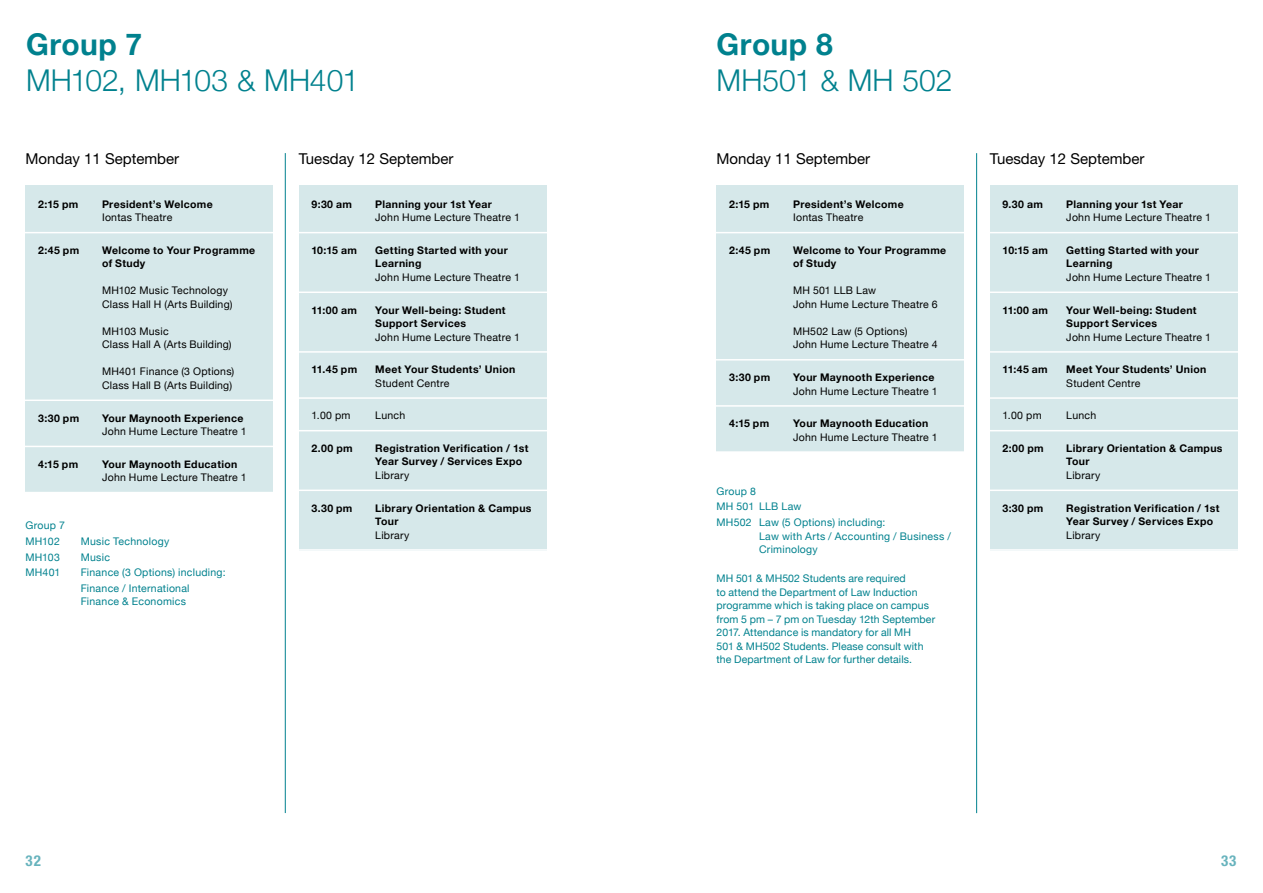
<style>
.page{position:relative;width:1263px;height:893px;background:#fff}
.page>*{position:absolute;margin:0;border:0;box-sizing:border-box;transform-origin:0 0}
.t1{font:300 30px "Helvetica Neue";color:#00818e}
.t2{font:700 30px "Helvetica Neue";letter-spacing:.015em;color:#00818e}
.t3{font:15px "Helvetica Neue LT Std";color:#000}
.t4{font:700 condensed 15px "Helvetica Neue LT Std";color:#67b3bd}
.t5{font:700 10.5px/13.5px "Helvetica Neue";letter-spacing:.03em;color:#000}
.t6{font:10.5px/13.5px "Helvetica Neue";letter-spacing:.025em;color:#000}
.t7{font:10.5px/13.5px "Helvetica Neue";letter-spacing:.015em;color:#00818e}
</style>
<div class="page">
<hr style="left:285px;top:153px;width:1px;height:660px;background:#00818e">
<div style="left:299px;top:185px;width:247px;height:365px;background:#d6e8ea"></div>
<hr style="left:294px;top:232px;width:257px;height:1px;background:#fff">
<hr style="left:294px;top:292px;width:257px;height:1px;background:#fff">
<hr style="left:294px;top:351px;width:257px;height:2px;background:#fff">
<hr style="left:294px;top:397px;width:257px;height:2px;background:#fff">
<hr style="left:294px;top:430px;width:257px;height:1px;background:#fff">
<hr style="left:294px;top:490px;width:257px;height:1px;background:#fff">
<hr style="left:294px;top:549px;width:257px;height:2px;background:#fff">
<div style="left:26px;top:185px;width:247px;height:307px;background:#d6e8ea"></div>
<hr style="left:21px;top:232px;width:256px;height:1px;background:#fff">
<hr style="left:21px;top:400px;width:256px;height:1px;background:#fff">
<hr style="left:21px;top:446px;width:256px;height:1px;background:#fff">
<hr style="left:976px;top:153px;width:1px;height:660px;background:#00818e">
<div style="left:990px;top:185px;width:247px;height:365px;background:#d6e8ea"></div>
<hr style="left:985px;top:232px;width:257px;height:1px;background:#fff">
<hr style="left:985px;top:292px;width:257px;height:1px;background:#fff">
<hr style="left:985px;top:351px;width:257px;height:2px;background:#fff">
<hr style="left:985px;top:397px;width:257px;height:2px;background:#fff">
<hr style="left:985px;top:430px;width:257px;height:1px;background:#fff">
<hr style="left:985px;top:490px;width:257px;height:1px;background:#fff">
<hr style="left:985px;top:549px;width:257px;height:2px;background:#fff">
<div style="left:716px;top:185px;width:248px;height:267px;background:#d6e8ea"></div>
<hr style="left:712px;top:232px;width:256px;height:1px;background:#fff">
<hr style="left:712px;top:359px;width:256px;height:2px;background:#fff">
<hr style="left:712px;top:405px;width:256px;height:2px;background:#fff">
<hr style="left:712px;top:451px;width:256px;height:2px;background:#fff">
<h1 class="t2" style="left:26px;top:21px;width:118px">Group 7</h1>
<h1 class="t1" style="left:26px;top:56px;width:334px">MH102, MH103 &amp; MH401</h1>
<h2 class="t3" style="left:26px;top:150px;width:155px">Monday 11 September</h2>
<h2 class="t3" style="left:299px;top:150px;width:156px">Tuesday 12 September</h2>
<p class="t5" style="left:311px;top:198px;width:42px">9:30 am</p>
<p class="t5" style="left:375px;top:198px;width:118px">Planning your 1st Year</p>
<p class="t6" style="left:375px;top:211px;width:146px">John Hume Lecture Theatre 1</p>
<p class="t5" style="left:311px;top:244px;width:47px">10:15 am</p>
<p class="t5" style="left:375px;top:244px;width:134px">Getting Started with your<br>Learning</p>
<p class="t6" style="left:375px;top:271px;width:146px">John Hume Lecture Theatre 1</p>
<p class="t5" style="left:311px;top:303px;width:47px">11:00 am</p>
<p class="t5" style="left:375px;top:303px;width:132px">Your Well-being: Student<br>Support Services</p>
<p class="t6" style="left:375px;top:331px;width:146px">John Hume Lecture Theatre 1</p>
<p class="t5" style="left:311px;top:363px;width:47px">11.45 pm</p>
<p class="t5" style="left:375px;top:363px;width:142px">Meet Your Students’ Union</p>
<p class="t6" style="left:375px;top:377px;width:76px">Student Centre</p>
<p class="t6" style="left:311px;top:409px;width:41px">1.00 pm</p>
<p class="t6" style="left:375px;top:409px;width:32px">Lunch</p>
<p class="t5" style="left:311px;top:442px;width:43px">2.00 pm</p>
<p class="t5" style="left:375px;top:442px;width:155px">Registration Verification / 1st<br>Year Survey / Services Expo</p>
<p class="t6" style="left:375px;top:469px;width:36px">Library</p>
<p class="t5" style="left:311px;top:501px;width:43px">3.30 pm</p>
<p class="t5" style="left:375px;top:501px;width:158px">Library Orientation &amp; Campus<br>Tour</p>
<p class="t6" style="left:375px;top:529px;width:36px">Library</p>
<p class="t5" style="left:38px;top:198px;width:42px">2:15 pm</p>
<p class="t5" style="left:102px;top:198px;width:112px">President’s Welcome</p>
<p class="t6" style="left:102px;top:211px;width:72px">Iontas Theatre</p>
<p class="t5" style="left:38px;top:244px;width:42px">2:45 pm</p>
<p class="t5" style="left:102px;top:244px;width:155px">Welcome to Your Programme of Study</p>
<p class="t6" style="left:102px;top:285px;width:132px">MH102 Music Technology<br>Class Hall H (Arts Building)</p>
<p class="t6" style="left:102px;top:325px;width:131px">MH103 Music<br>Class Hall A (Arts Building)</p>
<p class="t6" style="left:102px;top:366px;width:134px">MH401 Finance (3 Options)<br>Class Hall B (Arts Building)</p>
<p class="t5" style="left:38px;top:411px;width:42px">3:30 pm</p>
<p class="t5" style="left:102px;top:411px;width:143px">Your Maynooth Experience</p>
<p class="t6" style="left:102px;top:425px;width:146px">John Hume Lecture Theatre 1</p>
<p class="t5" style="left:38px;top:457px;width:41px">4:15 pm</p>
<p class="t5" style="left:102px;top:457px;width:137px">Your Maynooth Education</p>
<p class="t6" style="left:102px;top:471px;width:146px">John Hume Lecture Theatre 1</p>
<p class="t7" style="left:26px;top:518px;width:41px;line-height:15.6px">Group 7<br>MH102</p>
<p class="t7" style="left:81px;top:535px;width:90px">Music Technology</p>
<p class="t7" style="left:26px;top:551px;width:36px">MH103</p>
<p class="t7" style="left:81px;top:551px;width:31px">Music</p>
<p class="t7" style="left:26px;top:566px;width:36px">MH401</p>
<p class="t7" style="left:81px;top:565px;width:146px;line-height:15.6px">Finance (3 Options) including:<br>Finance / International</p>
<p class="t7" style="left:81px;top:596px;width:107px">Finance &amp; Economics</p>
<h1 class="t2" style="left:716px;top:21px;width:118px">Group 8</h1>
<h1 class="t1" style="left:716px;top:56px;width:238px">MH501 &amp; MH 502</h1>
<h2 class="t3" style="left:716px;top:150px;width:155px">Monday 11 September</h2>
<h2 class="t3" style="left:990px;top:150px;width:156px">Tuesday 12 September</h2>
<p class="t5" style="left:1002px;top:198px;width:42px">9.30 am</p>
<p class="t5" style="left:1066px;top:198px;width:118px">Planning your 1st Year</p>
<p class="t6" style="left:1066px;top:211px;width:146px">John Hume Lecture Theatre 1</p>
<p class="t5" style="left:1002px;top:244px;width:47px">10:15 am</p>
<p class="t5" style="left:1066px;top:244px;width:134px">Getting Started with your<br>Learning</p>
<p class="t6" style="left:1066px;top:271px;width:146px">John Hume Lecture Theatre 1</p>
<p class="t5" style="left:1002px;top:303px;width:47px">11:00 am</p>
<p class="t5" style="left:1066px;top:303px;width:132px">Your Well-being: Student<br>Support Services</p>
<p class="t6" style="left:1066px;top:331px;width:146px">John Hume Lecture Theatre 1</p>
<p class="t5" style="left:1002px;top:363px;width:47px">11:45 am</p>
<p class="t5" style="left:1066px;top:363px;width:142px">Meet Your Students’ Union</p>
<p class="t6" style="left:1066px;top:377px;width:76px">Student Centre</p>
<p class="t6" style="left:1002px;top:409px;width:41px">1.00 pm</p>
<p class="t6" style="left:1066px;top:409px;width:32px">Lunch</p>
<p class="t5" style="left:1002px;top:442px;width:43px">2:00 pm</p>
<p class="t5" style="left:1066px;top:442px;width:158px">Library Orientation &amp; Campus<br>Tour</p>
<p class="t6" style="left:1066px;top:469px;width:36px">Library</p>
<p class="t5" style="left:1002px;top:501px;width:42px">3:30 pm</p>
<p class="t5" style="left:1066px;top:501px;width:155px">Registration Verification / 1st<br>Year Survey / Services Expo</p>
<p class="t6" style="left:1066px;top:529px;width:36px">Library</p>
<p class="t5" style="left:729px;top:198px;width:42px">2:15 pm</p>
<p class="t5" style="left:793px;top:198px;width:112px">President’s Welcome</p>
<p class="t6" style="left:793px;top:211px;width:72px">Iontas Theatre</p>
<p class="t5" style="left:729px;top:244px;width:42px">2:45 pm</p>
<p class="t5" style="left:793px;top:244px;width:155px">Welcome to Your Programme of Study</p>
<p class="t6" style="left:793px;top:285px;width:146px">MH 501 LLB Law<br>John Hume Lecture Theatre 6</p>
<p class="t6" style="left:793px;top:325px;width:146px">MH502 Law (5 Options)<br>John Hume Lecture Theatre 4</p>
<p class="t5" style="left:729px;top:371px;width:42px">3:30 pm</p>
<p class="t5" style="left:793px;top:371px;width:143px">Your Maynooth Experience</p>
<p class="t6" style="left:793px;top:385px;width:146px">John Hume Lecture Theatre 1</p>
<p class="t5" style="left:729px;top:417px;width:41px">4:15 pm</p>
<p class="t5" style="left:793px;top:417px;width:137px">Your Maynooth Education</p>
<p class="t6" style="left:793px;top:431px;width:146px">John Hume Lecture Theatre 1</p>
<p class="t7" style="left:716px;top:484px;width:170px;line-height:15.6px">Group 8<br>MH 501 LLB Law<br>MH502 Law (5 Options) including:</p>
<p class="t7" style="left:759px;top:530px;width:193px">Law with Arts / Accounting / Business /<br>Criminology</p>
<p class="t7" style="left:716px;top:572px;width:220px">MH 501 &amp; MH502 Students are required<br>to attend the Department of Law Induction programme which is taking place on campus from 5 pm – 7 pm on Tuesday 12th September 2017. Attendance is mandatory for all MH<br>501 &amp; MH502 Students. Please consult with the Department of Law for further details.</p>
<h2 class="t4" style="left:26px;top:852px;width:17px">32</h2>
<h2 class="t4" style="left:1221px;top:852px;width:17px">33</h2>
</div>
